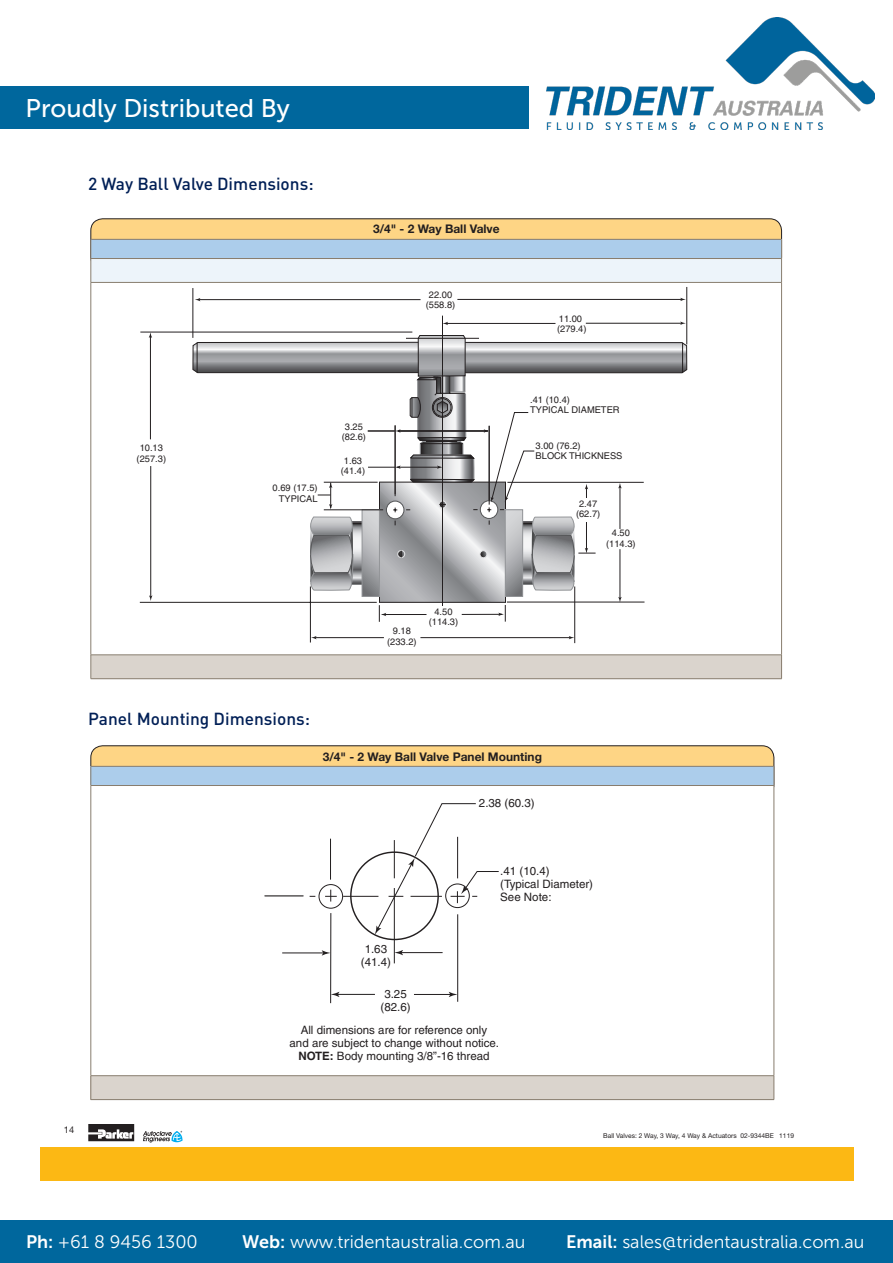
<style>
.page{position:relative;width:893px;height:1263px;background:#fff}
.page>*{position:absolute;margin:0;border:0;box-sizing:border-box;transform-origin:0 0}
.t1{font:25.5px "Museo Sans 500";color:#fff}
.t2{font:18px "Museo Sans 300";color:#fff}
.t3{font:500 17.25px "DINOT";color:#001f56}
.t4{font:700 12px "Helvetica Neue LT Std";color:#231f20}
.t5{font:11.55px/13px "Helvetica LT";color:#231f20;text-align:center}
.t6{font:9.3px/10.2px "Helvetica LT";color:#231f20;text-align:center}
.t7{font:9.3px "Helvetica Neue LT Std";color:#231f20}
.t8{font:6.6px "Helvetica Neue LT Std";color:#231f20}
.s1{font-weight:700}
.s2{font-family:"Museo Sans 700"}
</style>
<div class="page">
<img style="left:547px;top:18px;width:328px;height:111px">
<div style="left:0;top:1220px;width:893px;height:43px;background:#00679d"></div>
<div style="left:0;top:86px;width:528px;height:43px;background:#00679d"></div>
<div style="left:40px;top:1147px;width:813px;height:34px;background:#fcb814"></div>
<svg style="left:88px;top:1124px;width:46px;height:17px"></svg>
<svg style="left:143px;top:1131px;width:40px;height:11px"></svg>
<div style="left:91px;top:219px;width:691px;height:50px;background:#fed585;border-radius:12px"></div>
<div style="left:91px;top:219px;width:691px;height:50px;border:1px solid #231f20;border-radius:12px"></div>
<div style="left:91px;top:239px;width:691px;height:19px;background:#accdeb"></div>
<div style="left:91px;top:258px;width:691px;height:24px;background:#edf4fa"></div>
<div style="left:91px;top:655px;width:691px;height:24px;background:#dad4cd"></div>
<svg style="left:781px;top:240px;width:1px;height:42px"></svg>
<hr style="left:91px;top:654px;width:691px;height:1px;background:#887d6e">
<svg style="left:91px;top:655px;width:1px;height:23px"></svg>
<svg style="left:781px;top:655px;width:1px;height:23px"></svg>
<hr style="left:91px;top:678px;width:691px;height:1px;background:#887d6e">
<hr style="left:91px;top:283px;width:1px;height:372px;background:#887d6e">
<hr style="left:781px;top:283px;width:1px;height:372px;background:#887d6e">
<hr style="left:91px;top:239px;width:691px;height:1px;background:#887d6e">
<hr style="left:91px;top:258px;width:691px;height:1px;background:#887d6e">
<svg style="left:91px;top:239px;width:1px;height:43px"></svg>
<hr style="left:91px;top:282px;width:691px;height:1px;background:#887d6e">
<hr style="left:140px;top:602px;width:237px;height:1px;background:#231f20">
<hr style="left:310px;top:586px;width:1px;height:56px;background:#231f20">
<hr style="left:574px;top:586px;width:1px;height:57px;background:#231f20">
<hr style="left:140px;top:332px;width:272px;height:1px;background:#231f20">
<hr style="left:686px;top:287px;width:1px;height:57px;background:#231f20">
<hr style="left:442px;top:316px;width:1px;height:290px;background:#231f20">
<hr style="left:150px;top:336px;width:1px;height:103px;background:#231f20">
<svg style="left:149px;top:332px;width:3px;height:6px"></svg>
<hr style="left:150px;top:466px;width:1px;height:131px;background:#231f20">
<svg style="left:149px;top:595px;width:3px;height:6px"></svg>
<hr style="left:447px;top:323px;width:108px;height:1px;background:#231f20">
<hr style="left:586px;top:323px;width:96px;height:1px;background:#231f20">
<svg style="left:680px;top:322px;width:6px;height:3px"></svg>
<hr style="left:315px;top:637px;width:69px;height:1px;background:#231f20">
<svg style="left:311px;top:636px;width:6px;height:3px"></svg>
<hr style="left:420px;top:637px;width:150px;height:1px;background:#231f20">
<svg style="left:193px;top:335px;width:494px;height:287px"></svg>
<hr style="left:193px;top:288px;width:1px;height:50px;background:#231f20">
<hr style="left:199px;top:299px;width:222px;height:1px;background:#231f20">
<hr style="left:457px;top:299px;width:225px;height:1px;background:#231f20">
<svg style="left:680px;top:298px;width:6px;height:3px"></svg>
<div style="left:579px;top:498px;width:14px;height:23px;background:#fff"></div>
<div style="left:91px;top:746px;width:683px;height:50px;background:#fed585;border-radius:12px"></div>
<div style="left:91px;top:746px;width:683px;height:50px;border:1px solid #231f20;border-radius:12px"></div>
<div style="left:91px;top:766px;width:683px;height:19px;background:#accdeb"></div>
<div style="left:91px;top:785px;width:683px;height:291px;background:#fff"></div>
<div style="left:91px;top:1076px;width:683px;height:23px;background:#dad4cd"></div>
<svg style="left:774px;top:766px;width:1px;height:19px"></svg>
<hr style="left:91px;top:1075px;width:683px;height:1px;background:#887d6e">
<svg style="left:91px;top:1076px;width:1px;height:23px"></svg>
<svg style="left:774px;top:1076px;width:1px;height:23px"></svg>
<hr style="left:91px;top:1099px;width:683px;height:1px;background:#887d6e">
<hr style="left:91px;top:786px;width:1px;height:289px;background:#887d6e">
<hr style="left:774px;top:786px;width:1px;height:289px;background:#887d6e">
<hr style="left:91px;top:766px;width:683px;height:1px;background:#887d6e">
<svg style="left:91px;top:766px;width:1px;height:19px"></svg>
<hr style="left:91px;top:785px;width:683px;height:1px;background:#887d6e">
<hr style="left:343px;top:896px;width:35px;height:1px;background:#231f20">
<hr style="left:330px;top:839px;width:1px;height:41px;background:#231f20">
<hr style="left:394px;top:888px;width:1px;height:75px;background:#231f20">
<hr style="left:282px;top:952px;width:45px;height:1px;background:#231f20">
<svg style="left:322px;top:950px;width:8px;height:5px"></svg>
<hr style="left:398px;top:952px;width:45px;height:1px;background:#231f20">
<svg style="left:394px;top:950px;width:9px;height:5px"></svg>
<hr style="left:334px;top:994px;width:41px;height:1px;background:#231f20">
<svg style="left:331px;top:992px;width:8px;height:5px"></svg>
<hr style="left:414px;top:994px;width:40px;height:1px;background:#231f20">
<svg style="left:449px;top:992px;width:8px;height:5px"></svg>
<div style="left:319px;top:884px;width:24px;height:24px;border:1px solid #231f20;border-radius:50%"></div>
<hr style="left:265px;top:895px;width:38px;height:1px;background:#231f20">
<hr style="left:330px;top:913px;width:1px;height:90px;background:#231f20">
<hr style="left:457px;top:914px;width:1px;height:88px;background:#231f20">
<svg style="left:325px;top:890px;width:12px;height:11px"></svg>
<svg style="left:375px;top:803px;width:124px;height:131px"></svg>
<p class="t1" style="left:26px;top:94px;width:266px">Proudly Distributed By</p>
<p class="t3" style="left:88px;top:172px;width:227px">2 Way Ball Valve Dimensions:</p>
<p class="t4" style="left:373px;top:221px;width:128px">3/4" - 2 Way Ball Valve</p>
<p class="t6" style="left:426px;top:289px;width:31px">22.00 (558.8)</p>
<p class="t6" style="left:137px;top:443px;width:31px">10.13 (257.3)</p>
<p class="t6" style="left:273px;top:483px;width:46px;text-align:right">0.69 (17.5)<br>TYPICAL</p>
<p class="t6" style="left:342px;top:422px;width:26px">3.25 (82.6)</p>
<p class="t6" style="left:341px;top:456px;width:26px">1.63 (41.4)</p>
<p class="t3" style="left:88px;top:707px;width:223px">Panel Mounting Dimensions:</p>
<p class="t6" style="left:387px;top:626px;width:31px">9.18 (233.2)</p>
<p class="t6" style="left:429px;top:606px;width:31px">4.50 (114.3)</p>
<p class="t6" style="left:557px;top:314px;width:31px;text-align:left">11.00 (279.4)</p>
<p class="t6" style="left:530px;top:394px;width:91px;text-align:left">.41 (10.4)<br>TYPICAL DIAMETER</p>
<p class="t6" style="left:536px;top:440px;width:88px;text-align:left">3.00 (76.2)<br>BLOCK THICKNESS</p>
<p class="t6" style="left:576px;top:499px;width:26px">2.47 (62.7)</p>
<p class="t6" style="left:606px;top:528px;width:31px">4.50 (114.3)</p>
<p class="t4" style="left:323px;top:749px;width:221px">3/4" - 2 Way Ball Valve Panel Mounting</p>
<p class="t5" style="left:479px;top:797px;width:57px">2.38 (60.3)</p>
<p class="t5" style="left:361px;top:942px;width:32px">1.63 (41.4)</p>
<p class="t5" style="left:380px;top:988px;width:32px">3.25 (82.6)</p>
<p class="t5" style="left:500px;top:864px;width:94px;text-align:left">.41 (10.4)<br>(Typical Diameter)<br>See Note:</p>
<p class="t7" style="left:64px;top:1124px;width:12px">14</p>
<p class="t5" style="left:290px;top:1023px;width:211px">All dimensions are for reference only<br>and are subject to change without notice.<br><span class="s1">NOTE:</span> Body mounting 3/8”-16 thread</p>
<p class="t8" style="left:603px;top:1131px;width:192px">Ball Valves: 2 Way, 3 Way, 4 Way &amp; Actuators 02-9344BE 1119</p>
<p class="t2" style="left:26px;top:1232px;width:173px"><span class="s2">Ph:</span> +61 8 9456 1300</p>
<p class="t2" style="left:242px;top:1232px;width:285px"><span class="s2">Web:</span> www.tridentaustralia.com.au</p>
<p class="t2" style="left:566px;top:1232px;width:300px"><span class="s2">Email:</span> sales@tridentaustralia.com.au</p>
</div>
